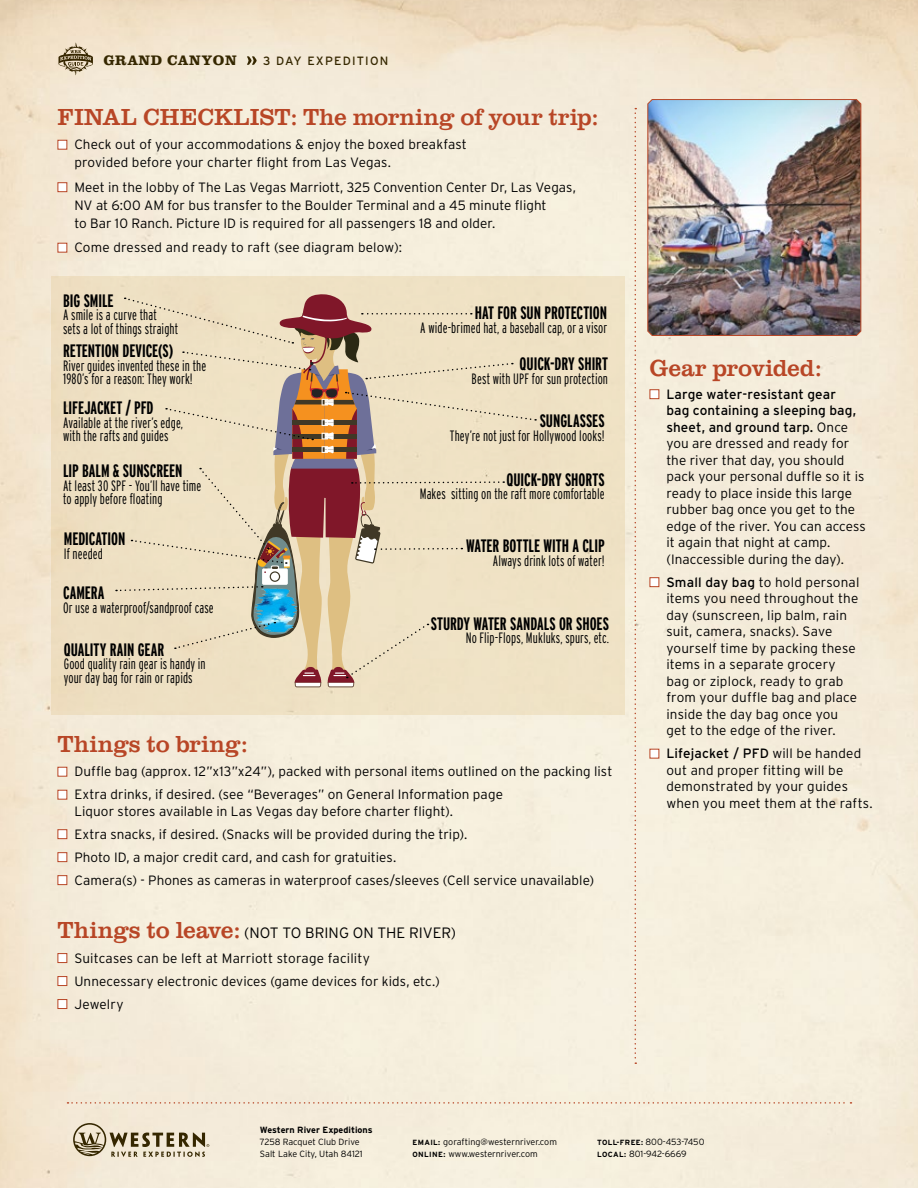
<style>
.page{position:relative;width:918px;height:1188px;background:#fff}
.page>*{position:absolute;margin:0;border:0;box-sizing:border-box;transform-origin:0 0}
.t1{font:24px "Clarendon URW";letter-spacing:-.01em;color:#b84626}
.t2{font:700 18px "Interstate Compressed";color:#000}
.t3{font:300 15px/13.5px "Interstate Compressed";letter-spacing:.005em;color:#000}
.t4{font:300 15px "Interstate";color:#000}
.t5{font:700 14.25px "Clarendon URW";letter-spacing:.05em;color:#352700}
.t6{font:300 13.5px/16.5px "Interstate";letter-spacing:.005em;color:#000}
.t7{font:12px "Interstate";letter-spacing:.1em;color:#352700}
.t8{font:300 9px/12px "Interstate";color:#000}
.t9{font:700 9px "Interstate";color:#000}
.s1{font-family:"Clarendon URW";font-weight:400;font-size:24px;color:#b84626}
.s2{font-weight:400}
.s3{font-weight:700;font-size:7.5px}
</style>
<div class="page">
<img style="left:0;top:0;width:918px;height:1188px">
<svg style="left:68px;top:1102px;width:783px;height:2px;background:#e9ceb9"></svg>
<svg style="left:247px;top:56px;width:10px;height:9px"></svg>
<svg style="left:59px;top:42px;width:34px;height:33px"></svg>
<svg style="left:73px;top:1123px;width:136px;height:34px;background:#c2b79f"></svg>
<svg style="left:635px;top:108px;width:1px;height:956px"></svg>
<div style="left:58px;top:767px;width:9px;height:9px;background:#fff;border:1px solid #b84626"></div>
<div style="left:58px;top:790px;width:9px;height:9px;background:#fff"></div>
<div style="left:58px;top:829px;width:9px;height:10px;background:#fff;border:1px solid #b84626"></div>
<div style="left:58px;top:852px;width:9px;height:10px;background:#fff;border:1px solid #b84626"></div>
<div style="left:58px;top:875px;width:9px;height:10px;background:#fff;border:1px solid #b84626"></div>
<div style="left:58px;top:953px;width:9px;height:10px;background:#fff;border:1px solid #b84626"></div>
<div style="left:58px;top:976px;width:9px;height:10px;background:#fff;border:1px solid #b84626"></div>
<div style="left:58px;top:999px;width:9px;height:10px;background:#fff;border:1px solid #b84626"></div>
<div style="left:58px;top:140px;width:9px;height:9px;background:#fff;border:1px solid #b84626"></div>
<div style="left:58px;top:182px;width:9px;height:10px;background:#fff;border:1px solid #b84626"></div>
<div style="left:58px;top:243px;width:9px;height:9px;background:#fff"></div>
<div style="left:650px;top:389px;width:9px;height:10px;background:#fff;border:1px solid #b84626"></div>
<div style="left:650px;top:577px;width:9px;height:10px;background:#fff;border:1px solid #b84626"></div>
<div style="left:650px;top:749px;width:9px;height:9px;background:#fff"></div>
<img style="left:647px;top:99px;width:214px;height:237px">
<div style="left:51px;top:276px;width:574px;height:439px;background:#eee1c4"></div>
<svg style="left:116px;top:294px;width:420px;height:393px"></svg>
<p class="t5" style="left:103px;top:50px;width:135px">GRAND CANYON</p>
<p class="t7" style="left:263px;top:54px;width:127px">3 DAY EXPEDITION</p>
<h1 class="t1" style="left:58px;top:99px;width:542px">FINAL CHECKLIST: The morning of your trip:</h1>
<p class="t6" style="left:74px;top:136px;width:394px;line-height:18px">Check out of your accommodations &amp; enjoy the boxed breakfast provided before your charter flight from Las Vegas.</p>
<p class="t6" style="left:74px;top:178px;width:503px;line-height:18px">Meet in the lobby of The Las Vegas Marriott, 325 Convention Center Dr, Las Vegas,<br>NV at 6:00 AM for bus transfer to the Boulder Terminal and a 45 minute flight<br>to Bar 10 Ranch. Picture ID is required for all passengers 18 and older.</p>
<p class="t6" style="left:74px;top:239px;width:329px">Come dressed and ready to raft (see diagram below):</p>
<h2 class="t2" style="left:63px;top:290px;width:52px">BIG SMILE</h2>
<p class="t3" style="left:63px;top:308px;width:117px">A smile is a curve that<br>sets a lot of things straight</p>
<h2 class="t2" style="left:475px;top:303px;width:134px">HAT FOR SUN PROTECTION</h2>
<p class="t3" style="left:420px;top:321px;width:188px">A wide-brimed hat, a baseball cap, or a visor</p>
<h2 class="t2" style="left:63px;top:341px;width:112px">RETENTION DEVICE(S)</h2>
<p class="t3" style="left:63px;top:359px;width:145px">River guides invented these in the<br>1980’s for a reason: They work!</p>
<h2 class="t2" style="left:520px;top:354px;width:90px">QUICK-DRY SHIRT</h2>
<p class="t3" style="left:472px;top:372px;width:138px">Best with UPF for sun protection</p>
<h2 class="t2" style="left:63px;top:398px;width:92px">LIFEJACKET / PFD</h2>
<p class="t3" style="left:63px;top:416px;width:122px">Available at the river’s edge, with the rafts and guides</p>
<h2 class="t2" style="left:540px;top:411px;width:66px">SUNGLASSES</h2>
<p class="t3" style="left:450px;top:429px;width:156px">They’re not just for Hollywood looks!</p>
<h2 class="t2" style="left:63px;top:461px;width:121px">LIP BALM &amp; SUNSCREEN</h2>
<p class="t3" style="left:63px;top:479px;width:140px">At least 30 SPF - You’ll have time to apply before floating</p>
<h2 class="t2" style="left:64px;top:529px;width:63px">MEDICATION</h2>
<p class="t3" style="left:64px;top:546px;width:41px">If needed</p>
<h2 class="t2" style="left:63px;top:583px;width:43px">CAMERA</h2>
<p class="t3" style="left:63px;top:601px;width:152px">Or use a waterproof/sandproof case</p>
<h2 class="t2" style="left:64px;top:639px;width:102px">QUALITY RAIN GEAR</h2>
<p class="t3" style="left:64px;top:657px;width:143px">Good quality rain gear is handy in your day bag for rain or rapids</p>
<h2 class="t2" style="left:506px;top:470px;width:100px">QUICK-DRY SHORTS</h2>
<p class="t3" style="left:420px;top:487px;width:186px">Makes sitting on the raft more comfortable</p>
<h2 class="t2" style="left:466px;top:536px;width:140px">WATER BOTTLE WITH A CLIP</h2>
<p class="t3" style="left:493px;top:554px;width:113px">Always drink lots of water!</p>
<h2 class="t2" style="left:431px;top:613px;width:180px">STURDY WATER SANDALS OR SHOES</h2>
<p class="t3" style="left:466px;top:631px;width:145px">No Flip-Flops, Mukluks, spurs, etc.</p>
<h1 class="t1" style="left:58px;top:726px;width:191px">Things to bring:</h1>
<p class="t6" style="left:74px;top:760px;width:539px;line-height:23px">Duffle bag (approx. 12”x13”x24”), packed with personal items outlined on the packing list<br>Extra drinks, if desired. (see “Beverages” on General Information page</p>
<p class="t6" style="left:74px;top:800px;width:521px;line-height:23px">Liquor stores available in Las Vegas day before charter flight).<br>Extra snacks, if desired. (Snacks will be provided during the trip).<br>Photo ID, a major credit card, and cash for gratuities.<br>Camera(s) - Phones as cameras in waterproof cases/sleeves (Cell service unavailable)</p>
<p class="t4" style="left:58px;top:925px;width:400px"><span class="s1">Things to leave:</span> (NOT TO BRING ON THE RIVER)</p>
<p class="t6" style="left:74px;top:946px;width:367px;line-height:23px">Suitcases can be left at Marriott storage facility<br>Unnecessary electronic devices (game devices for kids, etc.)<br>Jewelry</p>
<h1 class="t1" style="left:650px;top:350px;width:173px">Gear provided:</h1>
<p class="t6" style="left:666px;top:386px;width:201px"><span class="s2">Large water-resistant gear<br>bag containing a sleeping bag, sheet, and ground tarp.</span> Once you are dressed and ready for the river that day, you should pack your personal duffle so it is ready to place inside this large rubber bag once you get to the edge of the river. You can access it again that night at camp. (Inaccessible during the day).</p>
<p class="t6" style="left:666px;top:574px;width:195px"><span class="s2">Small day bag</span> to hold personal items you need throughout the day (sunscreen, lip balm, rain suit, camera, snacks). Save yourself time by packing these items in a separate grocery bag or ziplock, ready to grab from your duffle bag and place inside the day bag once you get to the edge of the river.</p>
<p class="t6" style="left:666px;top:745px;width:208px"><span class="s2">Lifejacket / PFD</span> will be handed out and proper fitting will be demonstrated by your guides when you meet them at the rafts.</p>
<p class="t9" style="left:260px;top:1125px;width:114px">Western River Expeditions</p>
<p class="t8" style="left:260px;top:1136px;width:104px">7258 Racquet Club Drive<br>Salt Lake City, Utah 84121</p>
<p class="t8" style="left:412px;top:1136px;width:146px"><span class="s3">EMAIL:</span> gorafting@westernriver.com<br><span class="s3">ONLINE:</span> www.westernriver.com</p>
<p class="t8" style="left:597px;top:1136px;width:109px"><span class="s3">TOLL-FREE:</span> 800-453-7450<br><span class="s3">LOCAL:</span> 801-942-6669</p>
</div>
